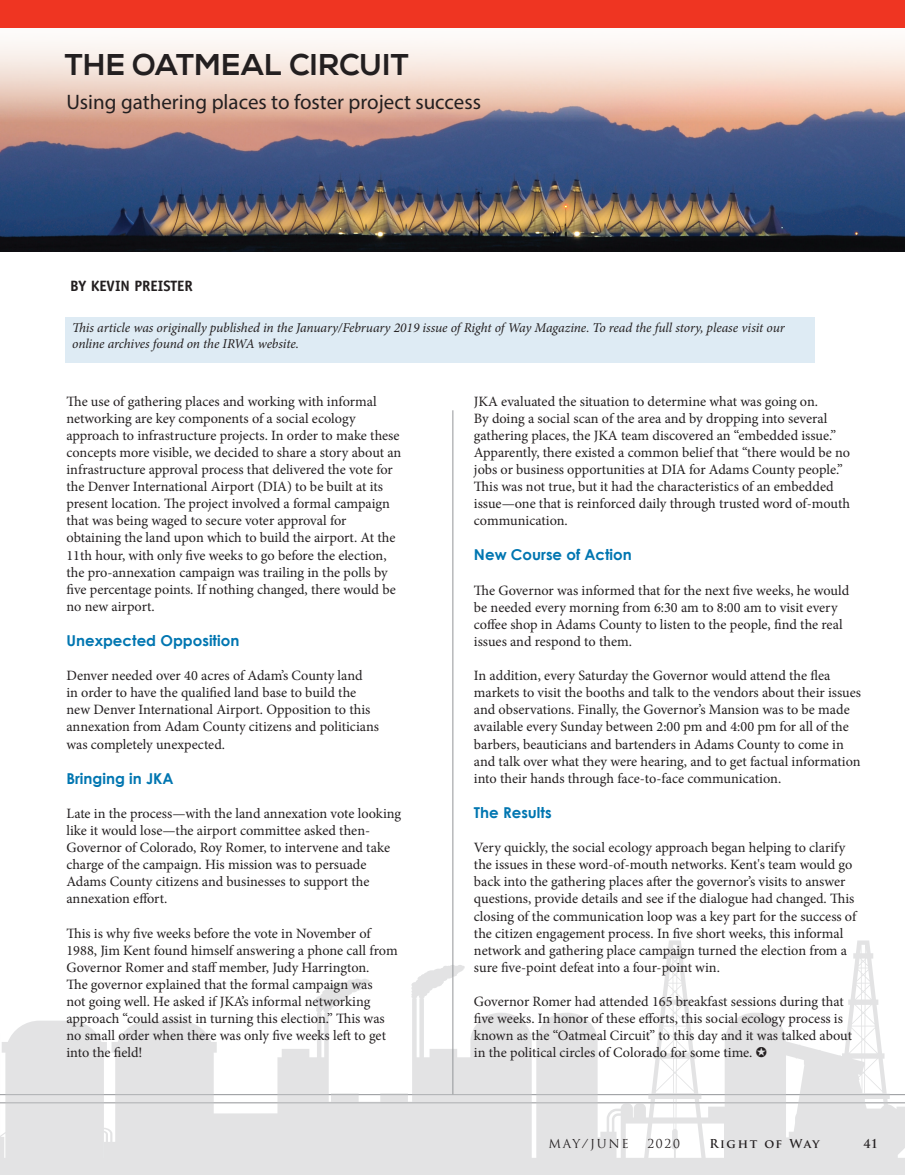
<style>
.page{position:relative;width:905px;height:1175px;background:#fff}
.page>*{position:absolute;margin:0;border:0;box-sizing:border-box;transform-origin:0 0}
.t1{font:700 30px "Nexa";letter-spacing:.025em;color:#231f20}
.t2{font:21px "Myriad Pro";color:#231f20}
.BodyCopy{font:700 15px "Century Gothic";color:#0076b1}
.t3{font:700 15px "Officina Sans Std";color:#231f20}
.BodyCopy-2{font:14.25px/17.1px "Minion Pro";color:#231f20}
.BodyCopy-3{font:italic 13.5px/16.2px "Minion Pro";letter-spacing:-.01em;color:#231f20}
.t4{font:12px "Trajan Pro";letter-spacing:.14em;color:#231f20}
.t5{font:700 12px "Trajan Pro";letter-spacing:.12em;color:#231f20}
</style>
<div class="page">
<img style="left:0;top:27px;width:904px;height:224px">
<svg style="left:0;top:884px;width:904px;height:290px"></svg>
<div style="left:0;top:0;width:904px;height:27px;background:#ef3522"></div>
<div style="left:65px;top:317px;width:749px;height:45px;background:#deebf4"></div>
<hr style="left:452px;top:410px;width:1px;height:684px;background:#939598">
<svg style="left:756px;top:1047px;width:10px;height:10px"></svg>
<p class="t1" style="left:65px;top:47px;width:346px">THE OATMEAL CIRCUIT</p>
<p class="t2" style="left:66px;top:89px;width:416px">Using gathering places to foster project success</p>
<p class="t3" style="left:70px;top:276px;width:124px">BY KEVIN PREISTER</p>
<p class="BodyCopy-3" style="left:72px;top:319px;width:714px">This article was originally published in the January/February 2019 issue of Right of Way Magazine. To read the full story, please visit our online archives found on the IRWA website.</p>
<p class="BodyCopy-2" style="left:66px;top:392px;width:336px">The use of gathering places and working with informal networking are key components of a social ecology approach to infrastructure projects. In order to make these concepts more visible, we decided to share a story about an infrastructure approval process that delivered the vote for the Denver International Airport (DIA) to be built at its present location. The project involved a formal campaign that was being waged to secure voter approval for obtaining the land upon which to build the airport. At the 11th hour, with only five weeks to go before the election, the pro-annexation campaign was trailing in the polls by five percentage points. If nothing changed, there would be no new airport.</p>
<p class="BodyCopy" style="left:66px;top:631px;width:174px">Unexpected Opposition</p>
<p class="BodyCopy-2" style="left:66px;top:667px;width:314px">Denver needed over 40 acres of Adam’s County land<br>in order to have the qualified land base to build the new Denver International Airport. Opposition to this annexation from Adam County citizens and politicians was completely unexpected.</p>
<p class="BodyCopy" style="left:66px;top:768px;width:109px">Bringing in JKA</p>
<p class="BodyCopy-2" style="left:66px;top:805px;width:336px">Late in the process—with the land annexation vote looking like it would lose—the airport committee asked then-Governor of Colorado, Roy Romer, to intervene and take charge of the campaign. His mission was to persuade Adams County citizens and businesses to support the annexation effort.</p>
<p class="BodyCopy-2" style="left:66px;top:924px;width:333px">This is why five weeks before the vote in November of 1988, Jim Kent found himself answering a phone call from Governor Romer and staff member, Judy Harrington.<br>The governor explained that the formal campaign was<br>not going well. He asked if JKA’s informal networking approach “could assist in turning this election.” This was no small order when there was only five weeks left to get into the field!</p>
<p class="BodyCopy-2" style="left:474px;top:392px;width:378px">JKA evaluated the situation to determine what was going on.<br>By doing a social scan of the area and by dropping into several gathering places, the JKA team discovered an “embedded issue.” Apparently, there existed a common belief that “there would be no jobs or business opportunities at DIA for Adams County people.” This was not true, but it had the characteristics of an embedded issue—one that is reinforced daily through trusted word of-mouth communication.</p>
<p class="BodyCopy" style="left:474px;top:545px;width:159px">New Course of Action</p>
<p class="BodyCopy-2" style="left:474px;top:581px;width:377px">The Governor was informed that for the next five weeks, he would be needed every morning from 6:30 am to 8:00 am to visit every coffee shop in Adams County to listen to the people, find the real issues and respond to them.</p>
<p class="BodyCopy-2" style="left:474px;top:667px;width:388px">In addition, every Saturday the Governor would attend the flea markets to visit the booths and talk to the vendors about their issues and observations. Finally, the Governor’s Mansion was to be made available every Sunday between 2:00 pm and 4:00 pm for all of the barbers, beauticians and bartenders in Adams County to come in and talk over what they were hearing, and to get factual information into their hands through face-to-face communication.</p>
<p class="BodyCopy" style="left:474px;top:803px;width:79px">The Results</p>
<p class="BodyCopy-2" style="left:474px;top:839px;width:384px">Very quickly, the social ecology approach began helping to clarify the issues in these word-of-mouth networks. Kent's team would go back into the gathering places after the governor’s visits to answer questions, provide details and see if the dialogue had changed. This closing of the communication loop was a key part for the success of the citizen engagement process. In five short weeks, this informal network and gathering place campaign turned the election from a sure five-point defeat into a four-point win.</p>
<p class="BodyCopy-2" style="left:474px;top:993px;width:379px">Governor Romer had attended 165 breakfast sessions during that five weeks. In honor of these efforts, this social ecology process is known as the “Oatmeal Circuit” to this day and it was talked about in the political circles of Colorado for some time.</p>
<p class="t4" style="left:548px;top:1136px;width:82px">MAY/JUNE</p>
<p class="t4" style="left:647px;top:1136px;width:34px">2020</p>
<p class="t5" style="left:709px;top:1136px;width:112px">Right of Way</p>
<p class="t5" style="left:863px;top:1136px;width:16px">41</p>
</div>
